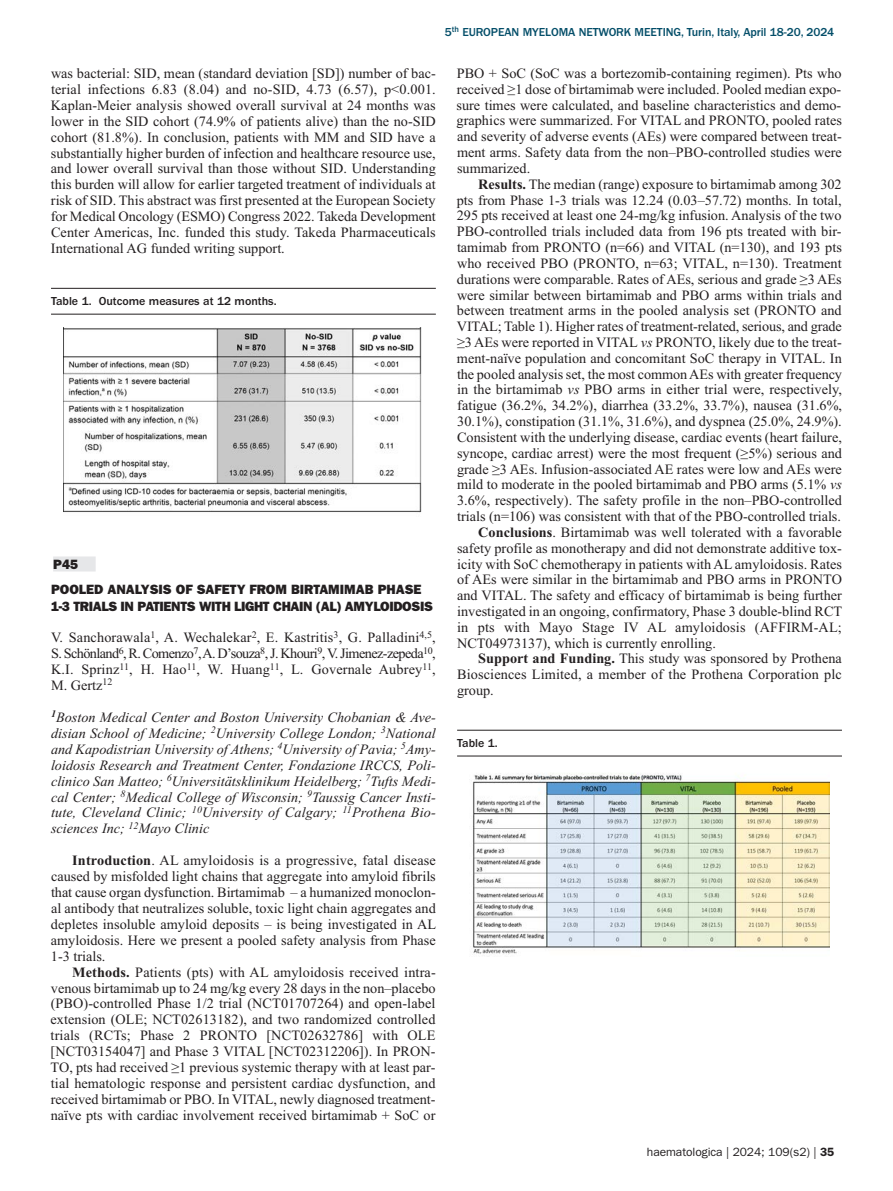
<style>
.page{position:relative;width:893px;height:1191px;background:#fff}
.page>*{position:absolute;margin:0;border:0;box-sizing:border-box;transform-origin:0 0}
.t1{font:14.25px/15.9px "Times New Roman";color:#231f20;text-align:justify}
.t2{font:italic 14.25px/15.9px "Times New Roman";letter-spacing:.01em;color:#231f20;text-align:justify}
.t3{font:800 13.5px "Franklin Gothic";letter-spacing:-.025em;color:#231f20}
.t4{font:800 13.5px/24.9px "Franklin Gothic";color:#231f20}
.t5{font:500 12px "Franklin Gothic";letter-spacing:-.005em;color:#044e69}
.t6{font:500 12px "Franklin Gothic";color:#231f20}
.t7{font:12px "Franklin Gothic";letter-spacing:-.005em;color:#231f20}
.s1{font-weight:700}
.s2{font-style:italic}
.s3{font-weight:600}
</style>
<div class="page">
<hr style="left:51px;top:288px;width:385px;height:1px;background:#231f20">
<hr style="left:51px;top:314px;width:385px;height:1px;background:#231f20">
<div style="left:53px;top:556px;width:43px;height:15px;background:#e6e7e9"></div>
<hr style="left:457px;top:730px;width:385px;height:1px;background:#231f20">
<hr style="left:457px;top:755px;width:385px;height:1px;background:#231f20">
<img style="left:64px;top:327px;width:358px;height:186px">
<img style="left:473px;top:773px;width:356px;height:182px">
<p class="t5" style="left:445px;top:28px;width:391px">5<sup>th</sup> EUROPEAN MYELOMA NETWORK MEETING, Turin, Italy, April 18-20, 2024</p>
<p class="t1" style="left:51px;top:65px;width:387px">was bacterial: SID, mean (standard deviation [SD]) number of bac&shy;terial infections 6.83 (8.04) and no-SID, 4.73 (6.57), p&lt;0.001.<br>Kaplan-Meier analysis showed overall survival at 24 months was lower in the SID cohort (74.9% of patients alive) than the no-SID cohort (81.8%). In conclusion, patients with MM and SID have a substantially higher burden of infection and healthcare resource use, and lower overall survival than those without SID. Understanding this burden will allow for earlier targeted treatment of individuals at risk of SID. This abstract was first presented at the European Society for Medical Oncology (ESMO) Congress 2022. Takeda Development Center Americas, Inc. funded this study. Takeda Pharmaceuticals International AG funded writing support.</p>
<p class="t6" style="left:51px;top:297px;width:227px">Table 1. Outcome measures at 12 months.</p>
<p class="t4" style="left:51px;top:553px;width:372px">P45<br>POOLED ANALYSIS OF SAFETY FROM BIRTAMIMAB PHASE</p>
<p class="t3" style="left:51px;top:601px;width:383px">1-3 TRIALS IN PATIENTS WITH LIGHT CHAIN (AL) AMYLOIDOSIS</p>
<p class="t1" style="left:51px;top:629px;width:386px">V. Sanchorawala<sup>1</sup>, A. Wechalekar<sup>2</sup>, E. Kastritis<sup>3</sup>, G. Palladini<sup>4,5</sup>, S. Schönland<sup>6</sup>, R. Comenzo<sup>7</sup>, A. D’souza<sup>8</sup>, J. Khouri<sup>9</sup>, V. Jimenez-zepeda<sup>10</sup>, K.I. Sprinz<sup>11</sup>, H. Hao<sup>11</sup>, W. Huang<sup>11</sup>, L. Governale Aubrey<sup>11</sup>, M. Gertz<sup>12</sup></p>
<p class="t2" style="left:51px;top:709px;width:386px"><sup>1</sup>Boston Medical Center and Boston University Chobanian &amp; Ave&shy;disian School of Medicine; <sup>2</sup>University College London; <sup>3</sup>National and Kapodistrian University of Athens; <sup>4</sup>University of Pavia; <sup>5</sup>Amy&shy;loidosis Research and Treatment Center, Fondazione IRCCS, Poli&shy;clinico San Matteo; <sup>6</sup>Universitätsklinikum Heidelberg; <sup>7</sup>Tufts Medi&shy;cal Center; <sup>8</sup>Medical College of Wisconsin; <sup>9</sup>Taussig Cancer Insti&shy;tute, Cleveland Clinic; <sup>10</sup>University of Calgary; <sup>11</sup>Prothena Bio&shy;sciences Inc; <sup>12</sup>Mayo Clinic</p>
<p class="t1" style="left:51px;top:852px;width:387px;text-indent:21px"><span class="s1">Introduction</span>. AL amyloidosis is a progressive, fatal disease caused by misfolded light chains that aggregate into amyloid fibrils that cause organ dysfunction. Birtamimab – a humanized monoclon&shy;al antibody that neutralizes soluble, toxic light chain aggregates and depletes insoluble amyloid deposits – is being investigated in AL amyloidosis. Here we present a pooled safety analysis from Phase 1-3 trials.</p>
<p class="t1" style="left:51px;top:963px;width:387px;text-indent:22px"><span class="s1">Methods.</span> Patients (pts) with AL amyloidosis received intra&shy;venous birtamimab up to 24 mg/kg every 28 days in the non–placebo (PBO)-controlled Phase 1/2 trial (NCT01707264) and open-label extension (OLE; NCT02613182), and two randomized controlled trials (RCTs; Phase 2 PRONTO [NCT02632786] with OLE [NCT03154047] and Phase 3 VITAL [NCT02312206]). In PRON-TO, pts had received ≥1 previous systemic therapy with at least par&shy;tial hematologic response and persistent cardiac dysfunction, and received birtamimab or PBO. In VITAL, newly diagnosed treatment&shy;naïve pts with cardiac involvement received birtamimab + SoC or</p>
<p class="t1" style="left:457px;top:65px;width:387px">PBO + SoC (SoC was a bortezomib-containing regimen). Pts who received ≥1 dose of birtamimab were included. Pooled median expo&shy;sure times were calculated, and baseline characteristics and demo&shy;graphics were summarized. For VITAL and PRONTO, pooled rates and severity of adverse events (AEs) were compared between treat&shy;ment arms. Safety data from the non–PBO-controlled studies were summarized.</p>
<p class="t1" style="left:478px;top:176px;width:365px"><span class="s1">Results.</span> The median (range) exposure to birtamimab among 302</p>
<p class="t1" style="left:457px;top:192px;width:386px">pts from Phase 1-3 trials was 12.24 (0.03–57.72) months. In total,</p>
<p class="t1" style="left:457px;top:207px;width:386px">295 pts received at least one 24-mg/kg infusion. Analysis of the two</p>
<p class="t1" style="left:457px;top:223px;width:386px">PBO-controlled trials included data from 196 pts treated with bir-</p>
<p class="t1" style="left:457px;top:239px;width:386px">tamimab from PRONTO (n=66) and VITAL (n=130), and 193 pts</p>
<p class="t1" style="left:457px;top:255px;width:386px">who received PBO (PRONTO, n=63; VITAL, n=130). Treatment</p>
<p class="t1" style="left:457px;top:271px;width:386px">durations were comparable. Rates of AEs, serious and grade ≥3 AEs</p>
<p class="t1" style="left:457px;top:287px;width:386px">were similar between birtamimab and PBO arms within trials and</p>
<p class="t1" style="left:457px;top:302px;width:386px">between treatment arms in the pooled analysis set (PRONTO and</p>
<p class="t1" style="left:457px;top:318px;width:386px">VITAL; Table 1). Higher rates of treatment-related, serious, and grade</p>
<p class="t1" style="left:457px;top:334px;width:386px">≥3 AEs were reported in VITAL <span class="s2">vs</span> PRONTO, likely due to the treat-</p>
<p class="t1" style="left:457px;top:350px;width:386px">ment-naïve population and concomitant SoC therapy in VITAL. In</p>
<p class="t1" style="left:457px;top:366px;width:387px">the pooled analysis set, the most common AEs with greater frequency</p>
<p class="t1" style="left:457px;top:381px;width:386px">in the birtamimab <span class="s2">vs</span> PBO arms in either trial were, respectively,</p>
<p class="t1" style="left:457px;top:397px;width:386px">fatigue (36.2%, 34.2%), diarrhea (33.2%, 33.7%), nausea (31.6%,</p>
<p class="t1" style="left:457px;top:413px;width:386px">30.1%), constipation (31.1%, 31.6%), and dyspnea (25.0%, 24.9%).</p>
<p class="t1" style="left:457px;top:429px;width:386px">Consistent with the underlying disease, cardiac events (heart failure,</p>
<p class="t1" style="left:457px;top:445px;width:386px">syncope, cardiac arrest) were the most frequent (≥5%) serious and</p>
<p class="t1" style="left:457px;top:461px;width:386px">grade ≥3 AEs. Infusion-associated AE rates were low and AEs were</p>
<p class="t1" style="left:457px;top:476px;width:386px">mild to moderate in the pooled birtamimab and PBO arms (5.1% <span class="s2">vs</span></p>
<p class="t1" style="left:457px;top:492px;width:386px">3.6%, respectively). The safety profile in the non–PBO-controlled</p>
<p class="t1" style="left:457px;top:508px;width:385px">trials (n=106) was consistent with that of the PBO-controlled trials.</p>
<p class="t1" style="left:478px;top:524px;width:365px"><span class="s1">Conclusions</span>. Birtamimab was well tolerated with a favorable</p>
<p class="t1" style="left:457px;top:540px;width:386px">safety profile as monotherapy and did not demonstrate additive tox-</p>
<p class="t1" style="left:457px;top:555px;width:386px">icity with SoC chemotherapy in patients with AL amyloidosis. Rates</p>
<p class="t1" style="left:457px;top:571px;width:386px">of AEs were similar in the birtamimab and PBO arms in PRONTO</p>
<p class="t1" style="left:457px;top:587px;width:386px">and VITAL. The safety and efficacy of birtamimab is being further</p>
<p class="t1" style="left:457px;top:603px;width:387px">investigated in an ongoing, confirmatory, Phase 3 double-blind RCT</p>
<p class="t1" style="left:457px;top:619px;width:386px">in pts with Mayo Stage IV AL amyloidosis (AFFIRM-AL;</p>
<p class="t1" style="left:457px;top:635px;width:260px">NCT04973137), which is currently enrolling.</p>
<p class="t1" style="left:478px;top:650px;width:365px"><span class="s1">Support and Funding.</span> This study was sponsored by Prothena</p>
<p class="t1" style="left:457px;top:666px;width:386px">Biosciences Limited, a member of the Prothena Corporation plc</p>
<p class="t1" style="left:457px;top:682px;width:38px">group.</p>
<p class="t6" style="left:457px;top:739px;width:42px">Table 1.</p>
<p class="t7" style="left:647px;top:1148px;width:189px">haematologica | 2024; 109(s2) | <span class="s3">35</span></p>
</div>
